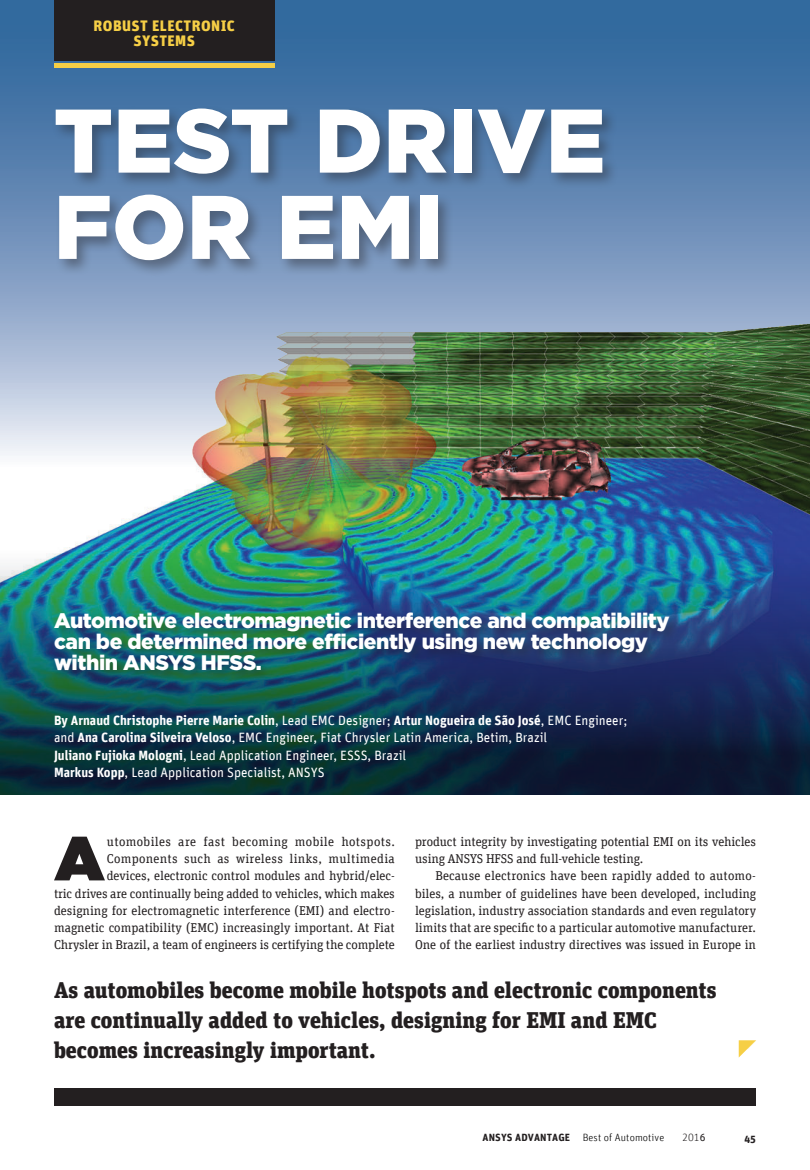
<style>
.page{position:relative;width:810px;height:1170px;background:#fff}
.page>*{position:absolute;margin:0;border:0;box-sizing:border-box;transform-origin:0 0}
.S_W_Headline{font:900 90px/86.2px "Gotham";color:#fff}
.Body_Copy___Par_1{font:900 62.1px "Gotham";color:#231f20}
.Pull_Quote_1{font:900 22.5px/30px "Unit Slab Offc Pro";color:#231f20}
.t1{font:900 21px/21px "Gotham";letter-spacing:-.02em;color:#fff}
.t2{font:900 15px/15px "Unit Offc Pro";letter-spacing:.03em;color:#f6cf46;text-align:center}
.Feature_Author{font:13.5px/17.2px "Unit Offc Pro";color:#fff}
.Body_Copy___Par_1-2{font:12.75px/17.2px "Unit Slab Offc Pro";letter-spacing:-.005em;color:#231f20}
.Body_Copy{font:12.75px/17.2px "Unit Slab Offc Pro";letter-spacing:-.005em;color:#231f20;text-align:justify}
.t3{font:300 10.5px "Unit Offc Pro";letter-spacing:.01em;color:#000}
.t4{font:300 10.5px "Unit Offc Pro";color:#231f20}
.t5{font:700 10.5px "Unit Offc Pro";color:#231f20}
.s1{font-weight:700}
.s2{font-weight:700;color:#231f20}
.s3{font-weight:400}
</style>
<div class="page">
<svg style="left:0;top:0;width:810px;height:456px;background:#5982af"></svg>
<img style="left:1px;top:322px;width:809px;height:188px">
<img style="left:0;top:510px;width:810px;height:284px">
<div style="left:54px;top:63px;width:220px;height:5px;background:#f6cf46"></div>
<div style="left:54px;top:0;width:220px;height:60px;background:#231f20"></div>
<div style="left:52px;top:105px;width:567px;height:172px;background:#231f20;opacity:.4"></div>
<div style="left:52px;top:609px;width:629px;height:73px;background:#231f20;opacity:.4"></div>
<div style="left:54px;top:1088px;width:702px;height:17px;background:#231f20"></div>
<svg style="left:739px;top:1040px;width:17px;height:17px"></svg>
<p class="t2" style="left:94px;top:17px;width:143px">ROBUST ELECTRONIC<br>SYSTEMS</p>
<p class="S_W_Headline" style="left:54px;top:95px;width:554px">TEST DRIVE<br>FOR EMI</p>
<p class="t1" style="left:54px;top:609px;width:617px">Automotive electromagnetic interference and compatibility can be determined more efficiently using new technology within ANSYS HFSS.</p>
<p class="Feature_Author" style="left:54px;top:711px;width:575px"><span class="s1">By Arnaud Christophe Pierre Marie Colin</span>, Lead EMC Designer; <span class="s1">Artur Nogueira de São José</span>, EMC Engineer; and <span class="s1">Ana Carolina Silveira Veloso</span>, EMC Engineer, Fiat Chrysler Latin America, Betim, Brazil<br><span class="s1">Juliano Fujioka Mologni</span>, Lead Application Engineer, ESSS, Brazil</p>
<p class="Feature_Author" style="left:54px;top:762px;width:272px"><span class="s1">Markus Kopp</span>, Lead Application Specialist, ANSYS</p>
<p class="Body_Copy___Par_1-2" style="left:54px;top:832px;width:342px;text-align:right">utomobiles are fast becoming mobile hotspots.<br>Components such as wireless links, multimedia<br>devices, electronic control modules and hybrid/elec-<br>tric drives are continually being added to vehicles, which makes designing for electromagnetic interference (EMI) and electro&shy;magnetic compatibility (EMC) increasingly important. At Fiat Chrysler in Brazil, a team of engineers is certifying the complete</p>
<p class="Pull_Quote_1" style="left:54px;top:972px;width:664px">As automobiles become mobile hotspots and electronic components are continually added to vehicles, designing for EMI and EMC becomes increasingly important.</p>
<p class="Body_Copy___Par_1" style="left:55px;top:813px;width:51px">A</p>
<p class="Body_Copy___Par_1-2" style="left:415px;top:832px;width:342px">product integrity by investigating potential EMI on its vehicles using ANSYS HFSS and full-vehicle testing.</p>
<p class="Body_Copy" style="left:415px;top:866px;width:343px;text-indent:20px">Because electronics have been rapidly added to automo&shy;biles, a number of guidelines have been developed, including legislation, industry association standards and even regulatory limits that are specific to a particular automotive manufacturer.<br>One of the earliest industry directives was issued in Europe in</p>
<p class="t3" style="left:483px;top:1130px;width:183px"><span class="s2">ANSYS ADVANTAGE</span> Best of Automotive</p>
<p class="t4" style="left:682px;top:1130px;width:25px">201<span class="s3">6</span></p>
<p class="t5" style="left:744px;top:1131px;width:13px">45</p>
</div>
